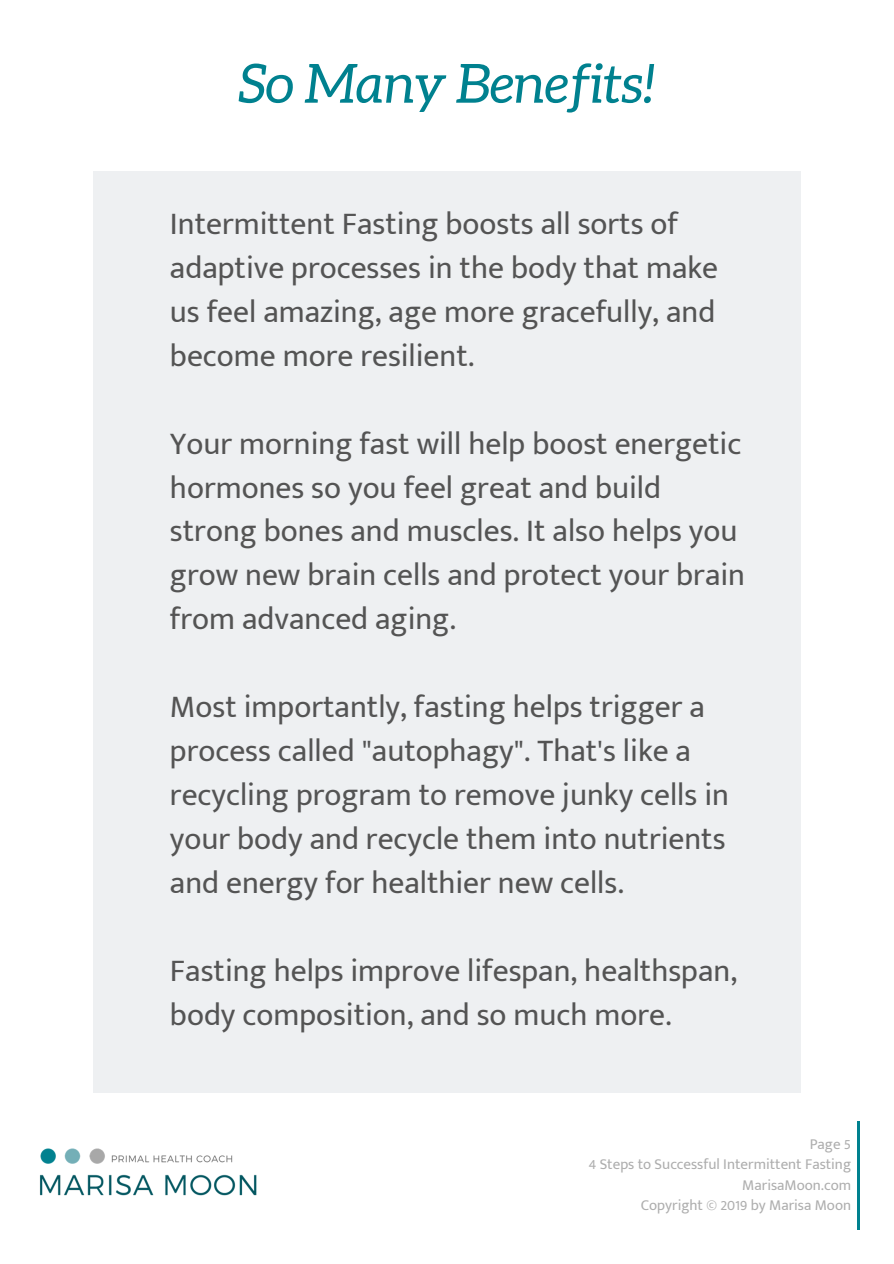
<style>
.page{position:relative;width:894px;height:1264px;background:#fff}
.page>*{position:absolute;margin:0;border:0;box-sizing:border-box;transform-origin:0 0}
.t1{font:italic 54px "Aleo";color:#00818f}
.t2{font:31.5px/44px "Mukta Mahee";color:#545454}
.t3{font:15px/20.2px "Mukta Mahee";color:#aeaeae;text-align:right}
</style>
<div class="page">
<div style="left:93px;top:171px;width:707px;height:922px;background:#eef0f2"></div>
<img style="left:40px;top:1148px;width:217px;height:48px">
<hr style="left:857px;top:1120px;width:2px;height:109px;background:#00818f">
<h1 class="t1" style="left:238px;top:53px;width:418px">So Many Benefits!</h1>
<p class="t2" style="left:170px;top:201px;width:549px">Intermittent Fasting boosts all sorts of adaptive processes in the body that make us feel amazing, age more gracefully, and become more resilient.</p>
<p class="t2" style="left:170px;top:421px;width:576px">Your morning fast will help boost energetic hormones so you feel great and build strong bones and muscles. It also helps you grow new brain cells and protect your brain from advanced aging.</p>
<p class="t2" style="left:170px;top:684px;width:560px">Most importantly, fasting helps trigger a process called "autophagy". That's like a recycling program to remove junky cells in your body and recycle them into nutrients and energy for healthier new cells.</p>
<p class="t2" style="left:170px;top:947px;width:568px">Fasting helps improve lifespan, healthspan, body composition, and so much more.</p>
<p class="t3" style="left:588px;top:1133px;width:264px">Page 5<br>4 Steps to Successful Intermittent Fasting<br>MarisaMoon.com<br>Copyright © 2019 by Marisa Moon</p>
</div>
